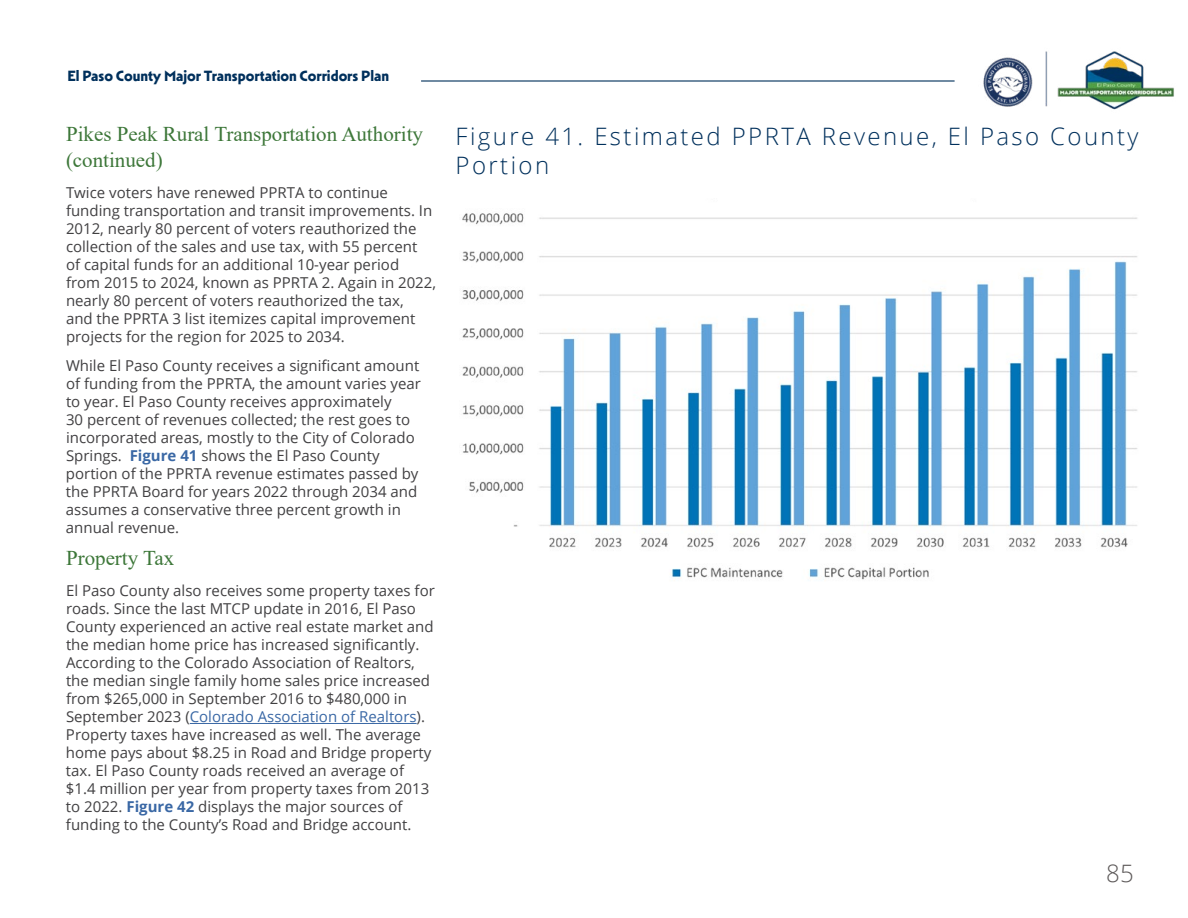
<style>
.page{position:relative;width:1188px;height:918px;background:#fff}
.page>*{position:absolute;margin:0;border:0;box-sizing:border-box;transform-origin:0 0}
.t1{font:300 24px/28.8px "Open Sans";letter-spacing:.1em;color:#00305c}
.t2{font:300 24px "Open Sans";color:#5d5959}
.t3{font:21px/25.2px "Times New Roman";color:#3d7739}
.t4{font:15px/18px "Open Sans";color:#414042}
.t5{font:700 15px "Mendl Sans Dusk";color:#00305c}
.s1{font-weight:700;color:#3a68a5}
.s2{color:#3a68a5}
</style>
<div class="page">
<hr style="left:421px;top:80px;width:534px;height:2px;background:#00305c">
<img style="left:983px;top:51px;width:191px;height:59px">
<hr style="left:190px;top:723px;width:227px;height:1px;background:#3a68a5">
<img style="left:462px;top:213px;width:676px;height:367px">
<p class="t5" style="left:68px;top:66px;width:323px">El Paso County Major Transportation Corridors Plan</p>
<h2 class="t3" style="left:66px;top:121px;width:359px">Pikes Peak Rural Transportation Authority (continued)</h2>
<p class="t4" style="left:66px;top:183px;width:372px">Twice voters have renewed PPRTA to continue funding transportation and transit improvements. In 2012, nearly 80 percent of voters reauthorized the collection of the sales and use tax, with 55 percent<br>of capital funds for an additional 10-year period from 2015 to 2024, known as PPRTA 2. Again in 2022, nearly 80 percent of voters reauthorized the tax,<br>and the PPRTA 3 list itemizes capital improvement projects for the region for 2025 to 2034.</p>
<p class="t4" style="left:66px;top:356px;width:356px">While El Paso County receives a significant amount of funding from the PPRTA, the amount varies year to year. El Paso County receives approximately<br>30 percent of revenues collected; the rest goes to incorporated areas, mostly to the City of Colorado Springs. <span class="s1">Figure 41</span> shows the El Paso County portion of the PPRTA revenue estimates passed by the PPRTA Board for years 2022 through 2034 and assumes a conservative three percent growth in annual revenue.</p>
<h2 class="t3" style="left:66px;top:545px;width:110px">Property Tax</h2>
<p class="t4" style="left:66px;top:582px;width:370px">El Paso County also receives some property taxes for roads. Since the last MTCP update in 2016, El Paso County experienced an active real estate market and the median home price has increased significantly.<br>According to the Colorado Association of Realtors, the median single family home sales price increased from $265,000 in September 2016 to $480,000 in September 2023 (<span class="s2">Colorado Association of Realtors</span>).<br>Property taxes have increased as well. The average home pays about $8.25 in Road and Bridge property tax. El Paso County roads received an average of $1.4 million per year from property taxes from 2013 to 2022. <span class="s1">Figure 42</span> displays the major sources of funding to the County’s Road and Bridge account.</p>
<h1 class="t1" style="left:456px;top:121px;width:685px">Figure 41. Estimated PPRTA Revenue, El Paso County<br>Portion</h1>
<h1 class="t2" style="left:1106px;top:857px;width:30px">85</h1>
</div>
